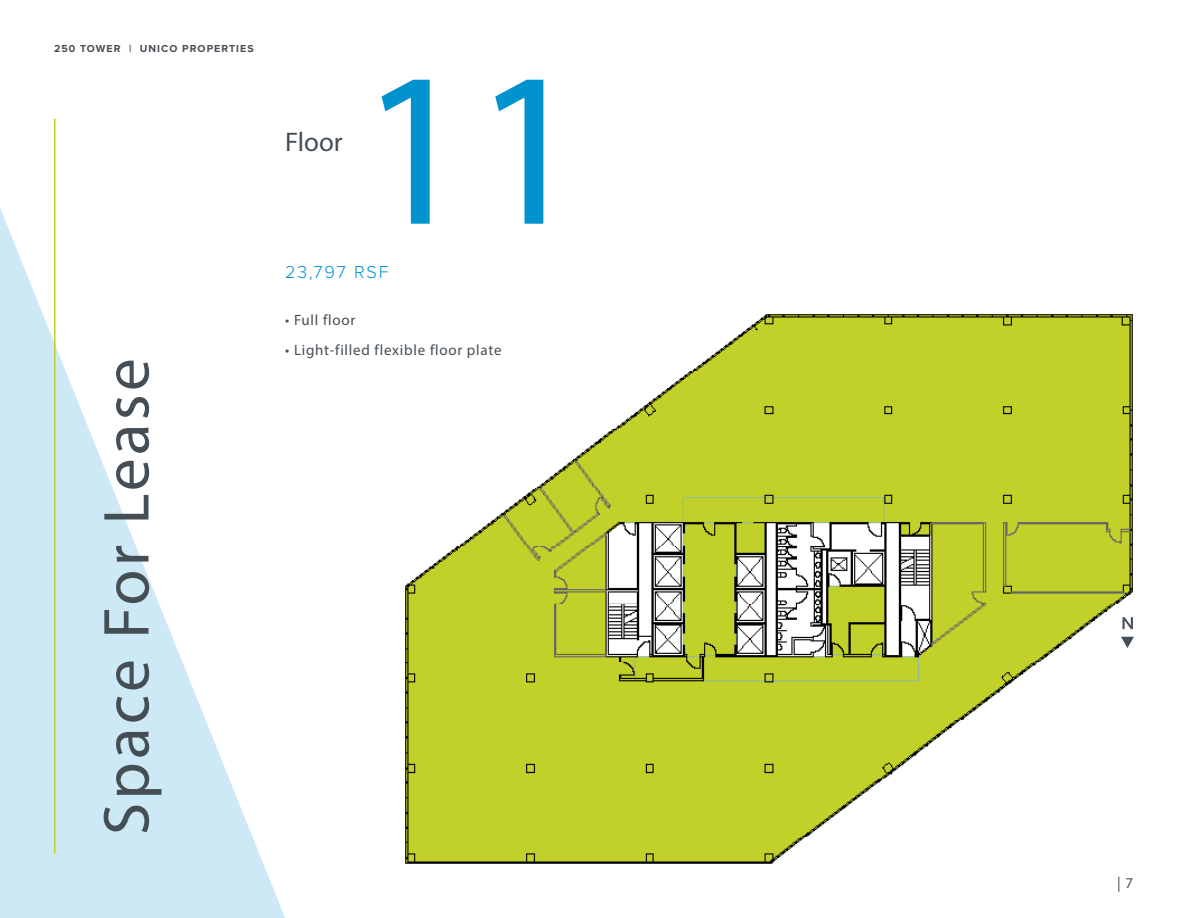
<style>
.page{position:relative;width:1188px;height:918px;background:#fff}
.page>*{position:absolute;margin:0;border:0;box-sizing:border-box;transform-origin:0 0}
.t1{font:221.55px "Myriad Pro";color:#0093ce}
.t2{font:65.55px "Myriad Pro";letter-spacing:.05em;color:#464e55}
.t3{font:27px "Myriad Pro";color:#464e55}
.t4{font:300 18px "Proxima Nova";letter-spacing:.1em;color:#0093ce}
.t5{font:15px "Myriad Pro";letter-spacing:.05em;color:#464e55}
.t6{font:700 10.5px "Proxima Nova";letter-spacing:.1em;color:#464e55}
</style>
<div class="page">
<svg style="left:0;top:208px;width:285px;height:710px;fill:#d0eaf5"></svg>
<hr style="left:54px;top:119px;width:2px;height:734px;background:#c0cf29">
<img style="left:405px;top:314px;width:729px;height:550px">
<svg style="left:1123px;top:617px;width:10px;height:12px"></svg>
<svg style="left:1121px;top:637px;width:13px;height:11px"></svg>
<p class="t6" style="left:54px;top:40px;width:201px">250 TOWER | UNICO PROPERTIES</p>
<h2 class="t2" style="left:86px;top:835px;width:478px;rotate:-90deg">Space For Lease</h2>
<h3 class="t3" style="left:285px;top:125px;width:59px">Floor</h3>
<h1 class="t1" style="left:359px;top:13px;width:229px">11</h1>
<p class="t4" style="left:285px;top:259px;width:105px">23,797 RSF</p>
<p class="t5" style="left:285px;top:310px;width:72px">• Full floor</p>
<p class="t5" style="left:285px;top:340px;width:218px">• Light-filled flexible floor plate</p>
<p class="t5" style="left:1117px;top:873px;width:17px">| 7</p>
</div>
